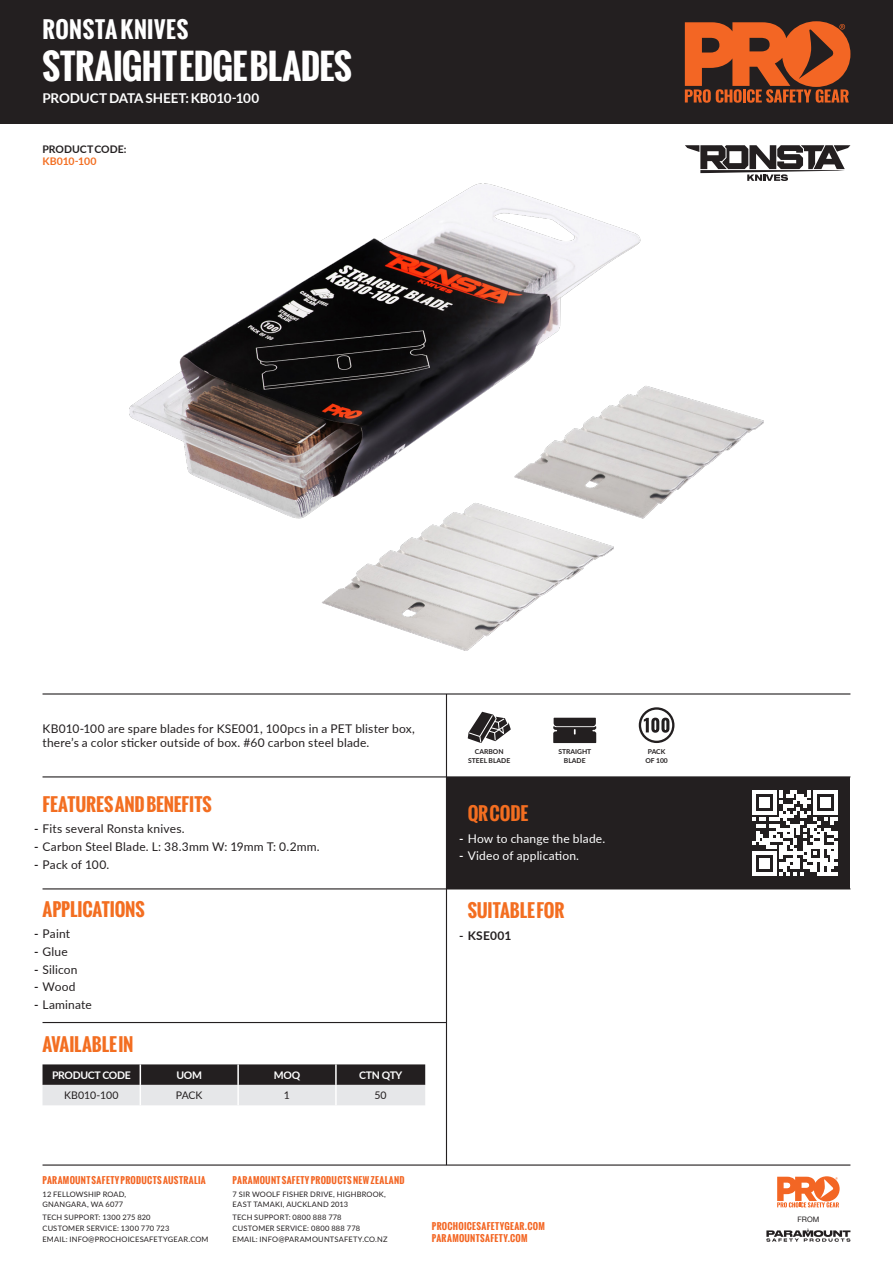
<style>
.page{position:relative;width:893px;height:1263px;background:#fff}
.page>*{position:absolute;margin:0;border:0;box-sizing:border-box;transform-origin:0 0}
.t1{font:700 34.5px "Oswald";letter-spacing:-.01em;color:#fff}
.t2{font:700 22.5px "Oswald";letter-spacing:.025em;color:#fff}
.t3{font:700 18px "Oswald";letter-spacing:-.005em;color:#f36e21}
.t4{font:700 13.5px "Lato";letter-spacing:-.01em;color:#fff}
.t5{font:12px/13.5px "Lato";letter-spacing:.015em;color:#231f20}
.t6{font:12px "Lato";letter-spacing:.015em;color:#fff}
.t7{font:700 12px "Lato";letter-spacing:.02em;color:#231f20}
.t8{font:700 10.5px "Lato";letter-spacing:-.03em;color:#fff}
.t9{font:700 10.5px/11.7px "Lato";color:#231f20}
.t10{font:10.5px "Lato";color:#231f20}
.t11{font:700 9px/11.2px "Oswald";letter-spacing:.04em;color:#f36624}
.t12{font:7.5px/10.8px "Lato";letter-spacing:.025em;color:#231f20}
.t13{font:7.5px "Helvetica Neue";color:#231f20}
.t14{font:700 6.75px/9px "Lato";color:#231f20;text-align:center}
.s1{color:#f36e21}
.s2{font-weight:700}
</style>
<div class="page">
<div style="left:0;top:0;width:893px;height:124px;background:#231f20"></div>
<svg style="left:685px;top:21px;width:165px;height:82px"></svg>
<hr style="left:43px;top:1164px;width:807px;height:1px;background:#231f20">
<svg style="left:777px;top:1176px;width:63px;height:31px"></svg>
<svg style="left:766px;top:1228px;width:84px;height:14px"></svg>
<div style="left:446px;top:777px;width:404px;height:112px;background:#231f20"></div>
<hr style="left:43px;top:693px;width:807px;height:1px;background:#231f20">
<hr style="left:43px;top:776px;width:403px;height:1px;background:#231f20">
<hr style="left:43px;top:888px;width:403px;height:1px;background:#231f20">
<hr style="left:446px;top:776px;width:404px;height:1px;background:#231f20">
<hr style="left:446px;top:694px;width:1px;height:471px;background:#231f20">
<svg style="left:685px;top:145px;width:165px;height:36px"></svg>
<svg style="left:752px;top:790px;width:85px;height:85px"></svg>
<svg style="left:468px;top:712px;width:43px;height:31px"></svg>
<svg style="left:553px;top:718px;width:43px;height:25px"></svg>
<svg style="left:639px;top:707px;width:35px;height:36px"></svg>
<hr style="left:43px;top:1022px;width:403px;height:1px;background:#231f20">
<svg style="left:43px;top:1064px;width:382px;height:41px;background:#868486"></svg>
<hr style="left:237px;top:1064px;width:2px;height:21px;background:#fff">
<hr style="left:335px;top:1064px;width:2px;height:21px;background:#fff">
<img style="left:129px;top:183px;width:635px;height:468px">
<p class="t2" style="left:43px;top:13px;width:147px">RONSTA KNIVES</p>
<p class="t1" style="left:43px;top:41px;width:311px">STRAIGHT EDGE BLADES</p>
<p class="t4" style="left:43px;top:88px;width:218px">PRODUCT DATA SHEET: KB010-100</p>
<p class="t9" style="left:43px;top:143px;width:85px">PRODUCT CODE:<br><span class="s1">KB010-100</span></p>
<p class="t5" style="left:43px;top:721px;width:374px">KB010-100 are spare blades for KSE001, 100pcs in a PET blister box, there’s a color sticker outside of box. #60 carbon steel blade.</p>
<p class="t3" style="left:43px;top:790px;width:171px">FEATURES AND BENEFITS</p>
<p class="t5" style="left:34px;top:821px;width:152px"><span class="s2">-</span> Fits several Ronsta knives.</p>
<p class="t5" style="left:34px;top:839px;width:287px"><span class="s2">-</span> Carbon Steel Blade. L: 38.3mm W: 19mm T: 0.2mm.</p>
<p class="t5" style="left:34px;top:857px;width:77px"><span class="s2">-</span> Pack of 100.</p>
<p class="t3" style="left:43px;top:895px;width:104px">APPLICATIONS</p>
<p class="t5" style="left:34px;top:926px;width:38px"><span class="s2">-</span> Paint</p>
<p class="t5" style="left:34px;top:944px;width:35px"><span class="s2">-</span> Glue</p>
<p class="t5" style="left:34px;top:962px;width:45px"><span class="s2">-</span> Silicon</p>
<p class="t5" style="left:34px;top:980px;width:43px"><span class="s2">-</span> Wood</p>
<p class="t5" style="left:34px;top:997px;width:59px"><span class="s2">-</span> Laminate</p>
<p class="t3" style="left:43px;top:1030px;width:92px">AVAILABLE IN</p>
<p class="t8" style="left:52px;top:1067px;width:80px">PRODUCT CODE</p>
<p class="t8" style="left:176px;top:1067px;width:27px">UOM</p>
<p class="t8" style="left:274px;top:1067px;width:28px">MOQ</p>
<p class="t8" style="left:359px;top:1067px;width:45px">CTN QTY</p>
<p class="t10" style="left:64px;top:1088px;width:56px">KB010-100</p>
<p class="t10" style="left:176px;top:1088px;width:28px">PACK</p>
<p class="t10" style="left:284px;top:1088px;width:8px">1</p>
<p class="t10" style="left:374px;top:1088px;width:14px">50</p>
<p class="t14" style="left:468px;top:747px;width:44px">CARBON<br>STEEL BLADE</p>
<p class="t14" style="left:558px;top:747px;width:34px">STRAIGHT<br>BLADE</p>
<p class="t14" style="left:645px;top:747px;width:24px">PACK<br>OF 100</p>
<p class="t3" style="left:468px;top:800px;width:62px">QR CODE</p>
<p class="t6" style="left:459px;top:830px;width:147px"><span class="s2">-</span> How to change the blade.</p>
<p class="t6" style="left:459px;top:847px;width:121px"><span class="s2">-</span> Video of application.</p>
<p class="t3" style="left:468px;top:897px;width:98px">SUITABLE FOR</p>
<p class="t7" style="left:459px;top:926px;width:54px">- KSE001</p>
<p class="t11" style="left:43px;top:1174px;width:165px">PARAMOUNT SAFETY PRODUCTS AUSTRALIA</p>
<p class="t12" style="left:43px;top:1188px;width:85px">12 FELLOWSHIP ROAD,<br>GNANGARA, WA 6077</p>
<p class="t12" style="left:43px;top:1212px;width:168px">TECH SUPPORT: 1300 275 820<br>CUSTOMER SERVICE: 1300 770 723<br>EMAIL: INFO@PROCHOICESAFETYGEAR.COM</p>
<p class="t13" style="left:797px;top:1213px;width:24px">FROM</p>
<p class="t11" style="left:233px;top:1174px;width:174px">PARAMOUNT SAFETY PRODUCTS NEW ZEALAND</p>
<p class="t12" style="left:233px;top:1188px;width:155px">7 SIR WOOLF FISHER DRIVE, HIGHBROOK,<br>EAST TAMAKI, AUCKLAND 2013</p>
<p class="t12" style="left:233px;top:1212px;width:157px">TECH SUPPORT: 0800 888 778<br>CUSTOMER SERVICE: 0800 888 778<br>EMAIL: INFO@PARAMOUNTSAFETY.CO.NZ</p>
<p class="t11" style="left:432px;top:1221px;width:114px">PROCHOICESAFETYGEAR.COM<br>PARAMOUNTSAFETY.COM</p>
</div>
